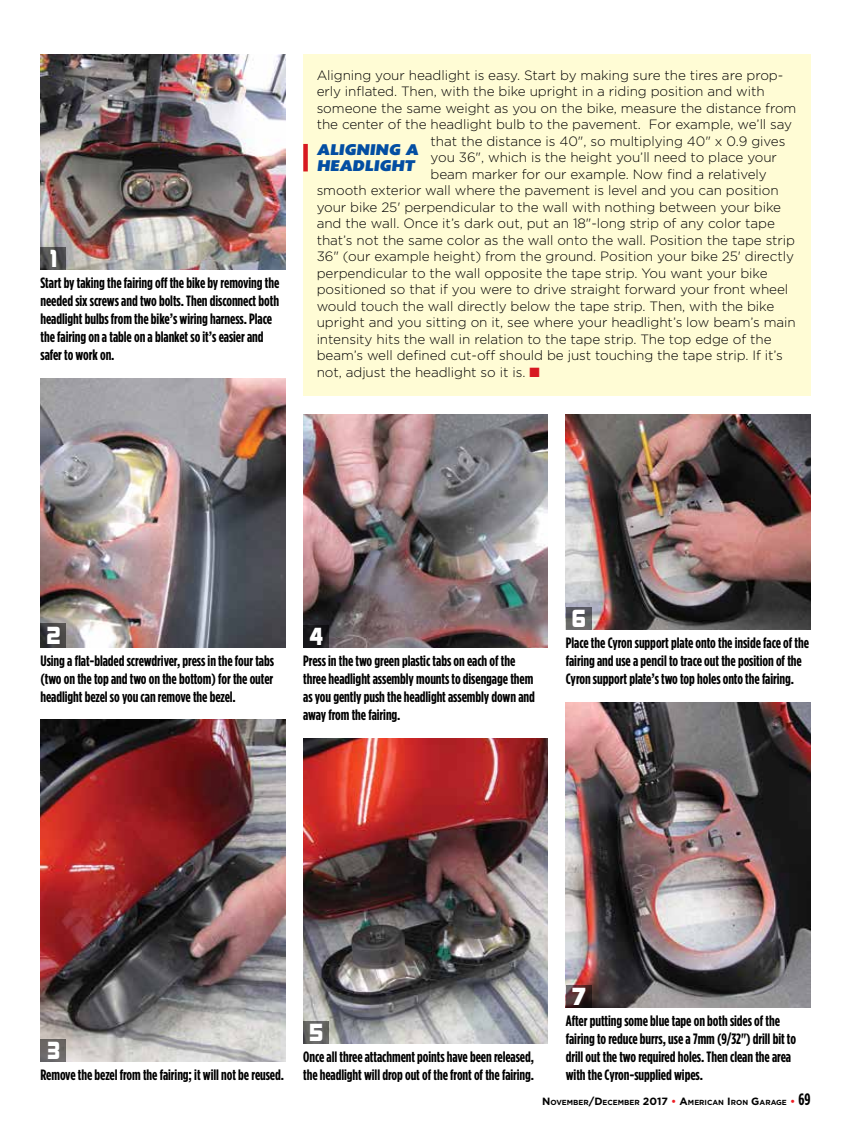
<style>
.page{position:relative;width:851px;height:1134px;background:#fff}
.page>*{position:absolute;margin:0;border:0;box-sizing:border-box;transform-origin:0 0}
.t1{font:22.5px "Kimberley Bl";color:#fff}
.t2{font:700 15px/18px "Gotham Condensed";letter-spacing:-.005em;color:#000}
.t3{font:15px/16.5px "Gallant Ital";letter-spacing:.04em;color:#034ea2}
.t4{font:300 13.5px "Gotham";letter-spacing:-.005em;color:#000}
.t5{font:700 7.35px "Gotham";color:#000}
.s1{color:#d71920}
.s2{font-size:10.5px}
.s3{font-size:10.5px;color:#ed1d24}
.s4{font-family:"Gotham Condensed";font-size:16.5px}
</style>
<div class="page">
<img style="left:40px;top:378px;width:245px;height:270px">
<svg style="left:40px;top:623px;width:26px;height:25px"></svg>
<img style="left:303px;top:738px;width:245px;height:306px">
<div style="left:303px;top:1021px;width:26px;height:23px;background:#666665"></div>
<img style="left:566px;top:414px;width:244px;height:216px">
<svg style="left:566px;top:607px;width:25px;height:23px"></svg>
<img style="left:566px;top:702px;width:244px;height:306px">
<svg style="left:566px;top:985px;width:25px;height:23px"></svg>
<img style="left:303px;top:414px;width:245px;height:234px">
<svg style="left:303px;top:625px;width:26px;height:23px"></svg>
<img style="left:40px;top:720px;width:245px;height:342px">
<div style="left:40px;top:1039px;width:26px;height:23px;background:#6c6967"></div>
<img style="left:40px;top:54px;width:245px;height:216px">
<svg style="left:40px;top:247px;width:26px;height:23px"></svg>
<div style="left:303px;top:54px;width:507px;height:342px;background:#fffcd5"></div>
<div style="left:303px;top:144px;width:5px;height:27px;background:#d71920"></div>
<h1 class="t1" style="left:50px;top:245px;width:8px">1</h1>
<p class="t2" style="left:40px;top:273px;width:240px">Start by taking the fairing off the bike by removing the needed six screws and two bolts. Then disconnect both headlight bulbs from the bike’s wiring harness. Place the fairing on a table on a blanket so it’s easier and safer to work on.</p>
<p class="t4" style="left:316px;top:68px;width:468px">Aligning your headlight is easy. Start by making sure the tires are prop-</p>
<p class="t4" style="left:316px;top:84px;width:449px">erly inflated. Then, with the bike upright in a riding position and with</p>
<p class="t4" style="left:316px;top:101px;width:481px">someone the same weight as you on the bike, measure the distance from</p>
<p class="t4" style="left:316px;top:117px;width:477px">the center of the headlight bulb to the pavement. For example, we’ll say</p>
<p class="t4" style="left:430px;top:134px;width:356px">that the distance is 40", so multiplying 40" x 0.9 gives</p>
<p class="t4" style="left:430px;top:150px;width:348px">you 36", which is the height you’ll need to place your</p>
<p class="t4" style="left:430px;top:167px;width:337px">beam marker for our example. Now find a relatively</p>
<p class="t4" style="left:316px;top:183px;width:463px">smooth exterior wall where the pavement is level and you can position</p>
<p class="t4" style="left:316px;top:200px;width:466px">your bike 25' perpendicular to the wall with nothing between your bike</p>
<p class="t4" style="left:316px;top:216px;width:460px">and the wall. Once it’s dark out, put an 18"-long strip of any color tape</p>
<p class="t4" style="left:316px;top:233px;width:480px">that’s not the same color as the wall onto the wall. Position the tape strip</p>
<p class="t4" style="left:316px;top:249px;width:479px">36" (our example height) from the ground. Position your bike 25' directly</p>
<p class="t4" style="left:316px;top:266px;width:452px">perpendicular to the wall opposite the tape strip. You want your bike</p>
<p class="t4" style="left:316px;top:282px;width:473px">positioned so that if you were to drive straight forward your front wheel</p>
<p class="t4" style="left:316px;top:299px;width:459px">would touch the wall directly below the tape strip. Then, with the bike</p>
<p class="t4" style="left:316px;top:315px;width:480px">upright and you sitting on it, see where your headlight’s low beam’s main</p>
<p class="t4" style="left:316px;top:332px;width:456px">intensity hits the wall in relation to the tape strip. The top edge of the</p>
<p class="t4" style="left:316px;top:348px;width:468px">beam’s well defined cut-off should be just touching the tape strip. If it’s</p>
<p class="t4" style="left:316px;top:364px;width:224px">not, adjust the headlight so it is. <span class="s1">■</span></p>
<p class="t3" style="left:317px;top:142px;width:102px">ALIGNING A<br>HEADLIGHT</p>
<h1 class="t1" style="left:47px;top:621px;width:16px">2</h1>
<p class="t2" style="left:40px;top:651px;width:235px;text-align:justify">Using a flat-bladed screwdriver, press in the four tabs (two on the top and two on the bottom) for the outer headlight bezel so you can remove the bezel.</p>
<h1 class="t1" style="left:309px;top:623px;width:15px">4</h1>
<p class="t2" style="left:303px;top:651px;width:233px">Press in the two green plastic tabs on each of the three headlight assembly mounts to disengage them as you gently push the headlight assembly down and away from the fairing.</p>
<h1 class="t1" style="left:572px;top:605px;width:16px">6</h1>
<p class="t2" style="left:566px;top:633px;width:245px">Place the Cyron support plate onto the inside face of the fairing and use a pencil to trace out the position of the<br>Cyron support plate’s two top holes onto the fairing.</p>
<h1 class="t1" style="left:47px;top:1037px;width:14px">3</h1>
<p class="t2" style="left:40px;top:1065px;width:245px">Remove the bezel from the fairing; it will not be reused.</p>
<h1 class="t1" style="left:309px;top:1019px;width:16px">5</h1>
<p class="t2" style="left:303px;top:1047px;width:232px">Once all three attachment points have been released, the headlight will drop out of the front of the fairing.</p>
<h1 class="t1" style="left:572px;top:983px;width:15px">7</h1>
<p class="t2" style="left:566px;top:1011px;width:232px">After putting some blue tape on both sides of the fairing to reduce burrs, use a 7mm (9/32") drill bit to drill out the two required holes. Then clean the area with the Cyron-supplied wipes.</p>
<p class="t5" style="left:542px;top:1099px;width:270px"><span class="s2">N</span> OVEMBER<span class="s2">/D</span>ECEMBER <span class="s2">2017</span> <span class="s3">•</span> <span class="s2">A</span>MERICAN <span class="s2">I</span> RON <span class="s2">G</span>ARAGE <span class="s3">•</span> <span class="s4">69</span></p>
</div>
